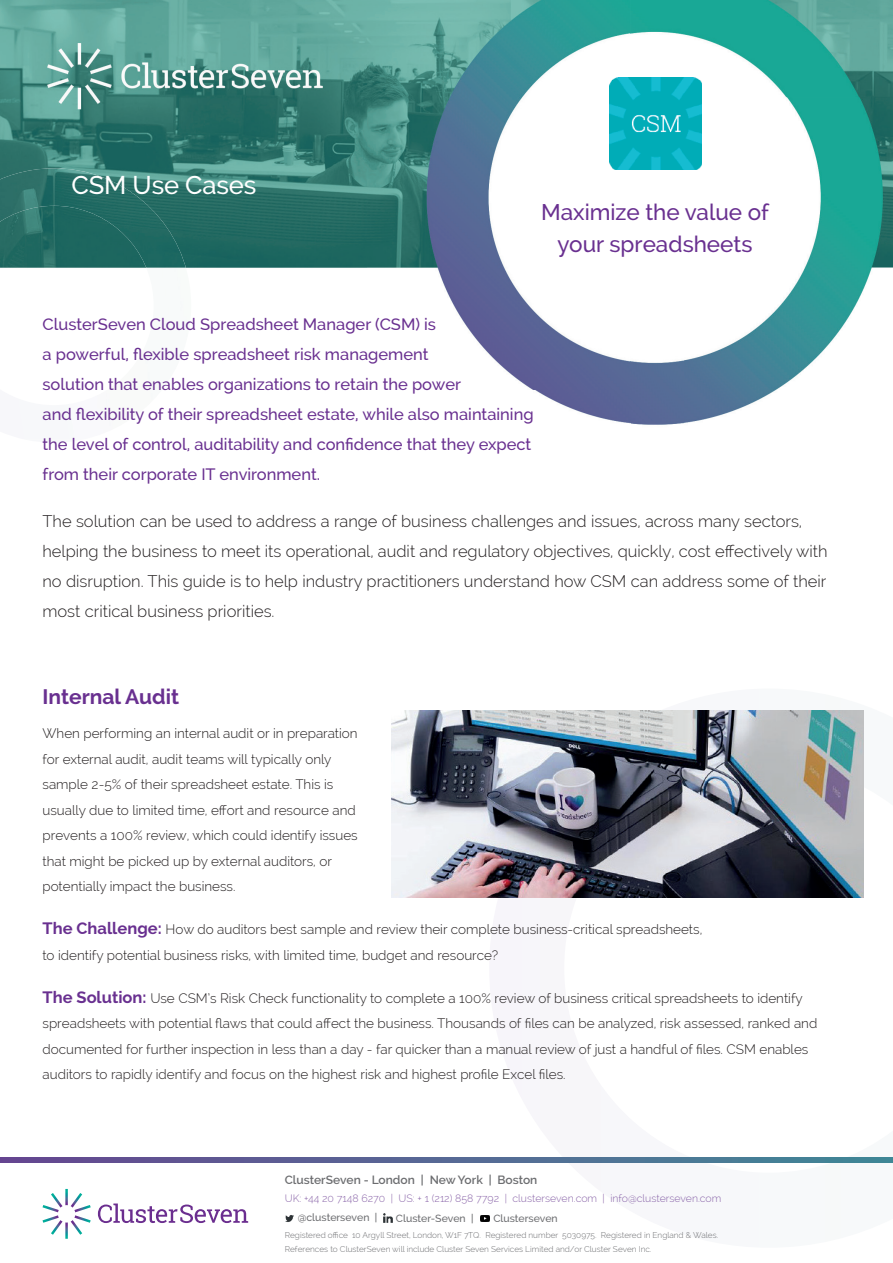
<style>
.page{position:relative;width:893px;height:1263px;background:#fff}
.page>*{position:absolute;margin:0;border:0;box-sizing:border-box;transform-origin:0 0}
.t1{font:500 25.5px "Raleway";letter-spacing:-.005em;color:#fff}
.t2{font:500 22.5px/31.5px "Raleway";color:#693090;text-align:center}
.t3{font:700 21px "Raleway";color:#693090}
.t4{font:300 16.5px/30px "Raleway";color:#231f20}
.t5{font:500 16.5px/30px "Raleway";color:#693090}
.t6{font:300 13.5px/25.5px "Raleway";color:#231f20}
.t7{font:600 12px "Raleway";color:#6c6d70}
.t8{font:300 10.5px "Raleway";color:#8a65a9}
.t9{font:500 10.5px "Raleway";color:#6c6d70}
.t10{font:300 8.25px "Raleway";color:#6c6d70}
.s1{font-weight:700;font-size:16.5px;color:#693090}
</style>
<div class="page">
<img style="left:0;top:0;width:630px;height:424px">
<img style="left:630px;top:0;width:263px;height:97px">
<img style="left:683px;top:97px;width:210px;height:327px">
<img style="left:630px;top:169px;width:53px;height:256px">
<svg style="left:489px;top:710px;width:404px;height:512px"></svg>
<img style="left:0;top:168px;width:191px;height:256px">
<img style="left:610px;top:78px;width:92px;height:91px">
<svg style="left:0;top:1158px;width:893px;height:4px;background:#546793"></svg>
<svg style="left:285px;top:1215px;width:9px;height:7px"></svg>
<svg style="left:383px;top:1214px;width:9px;height:9px"></svg>
<svg style="left:481px;top:1215px;width:9px;height:6px"></svg>
<svg style="left:43px;top:1189px;width:48px;height:50px"></svg>
<svg style="left:98px;top:1203px;width:150px;height:20px"></svg>
<img style="left:391px;top:710px;width:472px;height:187px">
<p class="t1" style="left:71px;top:170px;width:186px">CSM Use Cases</p>
<p class="t2" style="left:541px;top:196px;width:230px">Maximize the value of your spreadsheets</p>
<p class="t5" style="left:43px;top:309px;width:493px">ClusterSeven Cloud Spreadsheet Manager (CSM) is<br>a powerful, flexible spreadsheet risk management<br>solution that enables organizations to retain the power<br>and flexibility of their spreadsheet estate, while also maintaining the level of control, auditability and confidence that they expect from their corporate IT environment.</p>
<p class="t4" style="left:43px;top:506px;width:786px">The solution can be used to address a range of business challenges and issues, across many sectors, helping the business to meet its operational, audit and regulatory objectives, quickly, cost effectively with no disruption. This guide is to help industry practitioners understand how CSM can address some of their most critical business priorities.</p>
<p class="t3" style="left:43px;top:685px;width:138px">Internal Audit</p>
<p class="t6" style="left:43px;top:721px;width:317px">When performing an internal audit or in preparation for external audit, audit teams will typically only sample 2-5% of their spreadsheet estate. This is usually due to limited time, effort and resource and prevents a 100% review, which could identify issues that might be picked up by external auditors, or potentially impact the business.</p>
<p class="t6" style="left:43px;top:917px;width:661px"><span class="s1">The Challenge:</span> How do auditors best sample and review their complete business-critical spreadsheets, to identify potential business risks, with limited time, budget and resource?</p>
<p class="t6" style="left:43px;top:985px;width:776px"><span class="s1">The Solution:</span> Use CSM’s Risk Check functionality to complete a 100% review of business critical spreadsheets to identify spreadsheets with potential flaws that could affect the business. Thousands of files can be analyzed, risk assessed, ranked and documented for further inspection in less than a day - far quicker than a manual review of just a handful of files. CSM enables auditors to rapidly identify and focus on the highest risk and highest profile Excel files.</p>
<p class="t7" style="left:285px;top:1172px;width:254px">ClusterSeven - London | New York | Boston</p>
<p class="t8" style="left:285px;top:1192px;width:438px">UK: +44 20 7148 6270 | US: + 1 (212) 858 7792 | clusterseven.com | info@clusterseven.com</p>
<p class="t9" style="left:298px;top:1211px;width:81px">@clusterseven |</p>
<p class="t9" style="left:396px;top:1212px;width:79px">Cluster-Seven |</p>
<p class="t9" style="left:493px;top:1212px;width:66px">Clusterseven</p>
<p class="t10" style="left:285px;top:1230px;width:435px">Registered office 10 Argyll Street, London, W1F 7TQ. Registered number 5030975. Registered in England &amp; Wales.</p>
<p class="t10" style="left:285px;top:1244px;width:368px">References to ClusterSeven will include Cluster Seven Services Limited and/or Cluster Seven Inc.</p>
</div>
